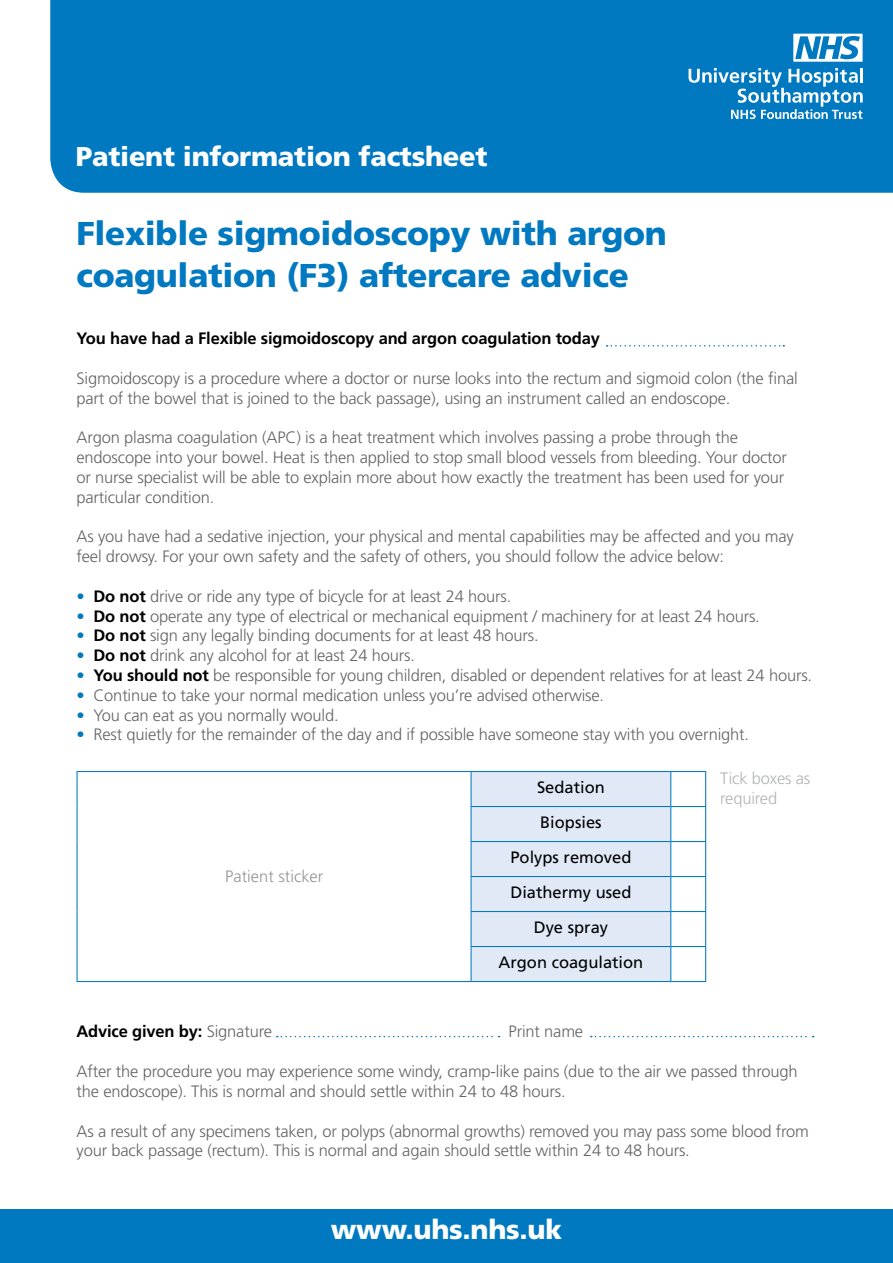
<style>
.page{position:relative;width:893px;height:1263px;background:#fff}
.page>*{position:absolute;margin:0;border:0;box-sizing:border-box;transform-origin:0 0}
.t1{font:900 33px/42px "Frutiger";letter-spacing:-.01em;color:#0079c1}
.t2{font:900 27.15px "Frutiger";letter-spacing:-.01em;color:#fff}
.t3{font:300 16.5px/19.8px "Frutiger";letter-spacing:-.01em;color:#636466}
.t4{font:700 16.5px "Frutiger";letter-spacing:-.01em;color:#000}
.t5{font:16.5px/35px "Frutiger";color:#000;text-align:center}
.t6{font:300 16.5px/19.8px "Frutiger";letter-spacing:-.01em;color:#b1b4b6}
.t7{font:300 16.5px "Frutiger";color:#939598}
.s1{color:#0079c1}
.s2{font-weight:700;color:#000}
.s3{font-weight:300;color:#636466}
</style>
<div class="page">
<div style="left:0;top:1209px;width:893px;height:54px;background:#0079c1"></div>
<div style="left:50px;top:0;width:843px;height:193px;background:#0079c1"></div>
<svg style="left:607px;top:345px;width:177px;height:2px"></svg>
<svg style="left:277px;top:1036px;width:223px;height:1px"></svg>
<svg style="left:591px;top:1036px;width:223px;height:1px"></svg>
<svg style="left:793px;top:34px;width:70px;height:28px"></svg>
<svg style="left:689px;top:68px;width:174px;height:51px;background:#3e99d0"></svg>
<svg style="left:472px;top:772px;width:233px;height:209px;background:#e4ebf7"></svg>
<hr style="left:471px;top:771px;width:200px;height:1px;background:#0079c1">
<hr style="left:671px;top:771px;width:35px;height:1px;background:#0079c1">
<hr style="left:471px;top:806px;width:200px;height:1px;background:#0079c1">
<hr style="left:671px;top:806px;width:35px;height:1px;background:#0079c1">
<hr style="left:471px;top:841px;width:200px;height:1px;background:#0079c1">
<hr style="left:671px;top:841px;width:35px;height:1px;background:#0079c1">
<hr style="left:471px;top:876px;width:200px;height:1px;background:#0079c1">
<hr style="left:671px;top:876px;width:35px;height:1px;background:#0079c1">
<hr style="left:471px;top:911px;width:200px;height:1px;background:#0079c1">
<hr style="left:671px;top:911px;width:35px;height:1px;background:#0079c1">
<hr style="left:471px;top:946px;width:200px;height:1px;background:#0079c1">
<hr style="left:671px;top:946px;width:35px;height:1px;background:#0079c1">
<hr style="left:77px;top:981px;width:394px;height:1px;background:#0079c1">
<hr style="left:471px;top:981px;width:200px;height:1px;background:#0079c1">
<hr style="left:671px;top:981px;width:35px;height:1px;background:#0079c1">
<hr style="left:77px;top:771px;width:394px;height:1px;background:#0079c1">
<hr style="left:77px;top:772px;width:1px;height:34px;background:#0079c1">
<hr style="left:471px;top:772px;width:1px;height:34px;background:#0079c1">
<hr style="left:670px;top:772px;width:1px;height:34px;background:#0079c1">
<hr style="left:705px;top:772px;width:1px;height:34px;background:#0079c1">
<hr style="left:77px;top:806px;width:1px;height:35px;background:#0079c1">
<hr style="left:471px;top:807px;width:1px;height:34px;background:#0079c1">
<hr style="left:670px;top:807px;width:1px;height:34px;background:#0079c1">
<hr style="left:705px;top:807px;width:1px;height:34px;background:#0079c1">
<hr style="left:77px;top:841px;width:1px;height:35px;background:#0079c1">
<hr style="left:471px;top:842px;width:1px;height:34px;background:#0079c1">
<hr style="left:670px;top:842px;width:1px;height:34px;background:#0079c1">
<hr style="left:705px;top:842px;width:1px;height:34px;background:#0079c1">
<hr style="left:77px;top:876px;width:1px;height:35px;background:#0079c1">
<hr style="left:471px;top:877px;width:1px;height:34px;background:#0079c1">
<hr style="left:670px;top:877px;width:1px;height:34px;background:#0079c1">
<hr style="left:705px;top:877px;width:1px;height:34px;background:#0079c1">
<hr style="left:77px;top:911px;width:1px;height:35px;background:#0079c1">
<hr style="left:471px;top:912px;width:1px;height:34px;background:#0079c1">
<hr style="left:670px;top:912px;width:1px;height:34px;background:#0079c1">
<hr style="left:705px;top:912px;width:1px;height:34px;background:#0079c1">
<hr style="left:77px;top:946px;width:1px;height:35px;background:#0079c1">
<hr style="left:471px;top:947px;width:1px;height:34px;background:#0079c1">
<hr style="left:670px;top:947px;width:1px;height:34px;background:#0079c1">
<hr style="left:705px;top:947px;width:1px;height:34px;background:#0079c1">
<h2 class="t2" style="left:76px;top:140px;width:413px">Patient information factsheet</h2>
<h1 class="t1" style="left:77px;top:212px;width:592px">Flexible sigmoidoscopy with argon coagulation (F3) aftercare advice</h1>
<p class="t4" style="left:77px;top:329px;width:525px">You have had a Flexible sigmoidoscopy and argon coagulation today</p>
<p class="t3" style="left:77px;top:368px;width:723px">Sigmoidoscopy is a procedure where a doctor or nurse looks into the rectum and sigmoid colon (the final part of the bowel that is joined to the back passage), using an instrument called an endoscope.</p>
<p class="t3" style="left:77px;top:428px;width:712px">Argon plasma coagulation (APC) is a heat treatment which involves passing a probe through the endoscope into your bowel. Heat is then applied to stop small blood vessels from bleeding. Your doctor or nurse specialist will be able to explain more about how exactly the treatment has been used for your particular condition.</p>
<p class="t3" style="left:77px;top:527px;width:719px">As you have had a sedative injection, your physical and mental capabilities may be affected and you may feel drowsy. For your own safety and the safety of others, you should follow the advice below:</p>
<p class="t3" style="left:77px;top:586px;width:436px"><span class="s1">•</span> <span class="s2">Do not</span> drive or ride any type of bicycle for at least 24 hours.</p>
<p class="t3" style="left:77px;top:606px;width:685px"><span class="s1">•</span> <span class="s2">Do not</span> operate any type of electrical or mechanical equipment / machinery for at least 24 hours.</p>
<p class="t3" style="left:77px;top:626px;width:464px"><span class="s1">•</span> <span class="s2">Do not</span> sign any legally binding documents for at least 48 hours.</p>
<p class="t3" style="left:77px;top:646px;width:340px"><span class="s1">•</span> <span class="s2">Do not</span> drink any alcohol for at least 24 hours.</p>
<p class="t3" style="left:77px;top:665px;width:737px"><span class="s1">•</span> <span class="s2">You should not</span> be responsible for young children, disabled or dependent relatives for at least 24 hours.</p>
<p class="t3" style="left:77px;top:685px;width:529px"><span class="s1">•</span> Continue to take your normal medication unless you’re advised otherwise.</p>
<p class="t3" style="left:77px;top:705px;width:264px"><span class="s1">•</span> You can eat as you normally would.</p>
<p class="t3" style="left:77px;top:725px;width:674px"><span class="s1">•</span> Rest quietly for the remainder of the day and if possible have someone stay with you overnight.</p>
<p class="t7" style="left:225px;top:867px;width:100px">Patient sticker</p>
<p class="t5" style="left:498px;top:770px;width:146px">Sedation<br>Biopsies<br>Polyps removed<br>Diathermy used<br>Dye spray<br>Argon coagulation</p>
<p class="t6" style="left:720px;top:768px;width:92px">Tick boxes as required</p>
<p class="t4" style="left:77px;top:1022px;width:197px">Advice given by: <span class="s3">Signature</span></p>
<p class="t3" style="left:509px;top:1022px;width:76px">Print name</p>
<p class="t3" style="left:77px;top:1061px;width:722px">After the procedure you may experience some windy, cramp-like pains (due to the air we passed through the endoscope). This is normal and should settle within 24 to 48 hours.</p>
<p class="t3" style="left:77px;top:1121px;width:734px">As a result of any specimens taken, or polyps (abnormal growths) removed you may pass some blood from your back passage (rectum). This is normal and again should settle within 24 to 48 hours.</p>
<h2 class="t2" style="left:331px;top:1213px;width:233px">www.uhs.nhs.uk</h2>
</div>
